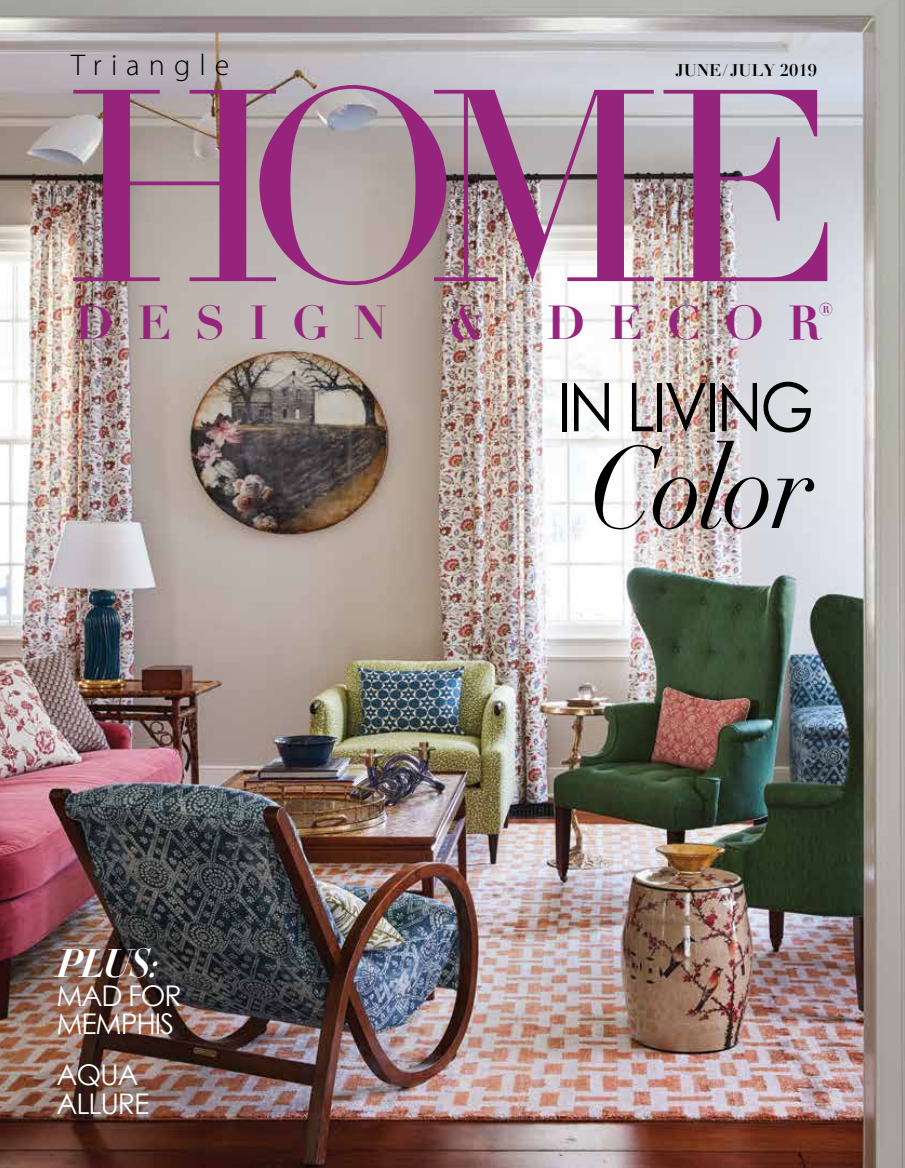
<style>
.page{position:relative;width:905px;height:1168px;background:#fff}
.page>*{position:absolute;margin:0;border:0;box-sizing:border-box;transform-origin:0 0}
.t1{font:268.5px "Didot";color:#97247c}
.t2{font:italic 114.6px "Didot";letter-spacing:-.04em;color:#000;scale:.92 1}
.t3{font:67.2px "Century Gothic";letter-spacing:-.04em;color:#000;scale:.92 1}
.t4{font:700 46.5px "Didot";letter-spacing:.52em;color:#97247c}
.t5{font:39.75px "Didot HTF B24 Bold Ital";color:#fff}
.t6{font:300 30px "Myriad Pro";letter-spacing:.3em;color:#000}
.t7{font:28.5px/28.5px "Century Gothic";letter-spacing:-.04em;color:#fff}
.t8{font:700 16.5px "Didot";color:#000}
</style>
<div class="page">
<img style="left:0;top:0;width:904px;height:1168px">
<p class="t6" style="left:71px;top:48px;width:160px">Triangle</p>
<p class="t8" style="left:675px;top:59px;width:143px">JUNE / JULY 2019</p>
<h1 class="t1" style="left:65px;top:27px;width:780px">HOME</h1>
<h3 class="t4" style="left:75px;top:293px;width:314px">DESIGN</h3>
<h3 class="t4" style="left:449px;top:293px;width:39px">&amp;</h3>
<h3 class="t4" style="left:547px;top:293px;width:289px">DECOR<sup>®</sup></h3>
<h3 class="t5" style="left:56px;top:938px;width:105px">PLUS:</h3>
<p class="t7" style="left:56px;top:980px;width:127px">MAD FOR<br>MEMPHIS</p>
<p class="t7" style="left:56px;top:1060px;width:82px">AQUA<br>ALLURE</p>
<h3 class="t3" style="left:557px;top:366px;width:281px">IN LIVING</h3>
<h2 class="t2" style="left:588px;top:418px;width:246px">Color</h2>
</div>
